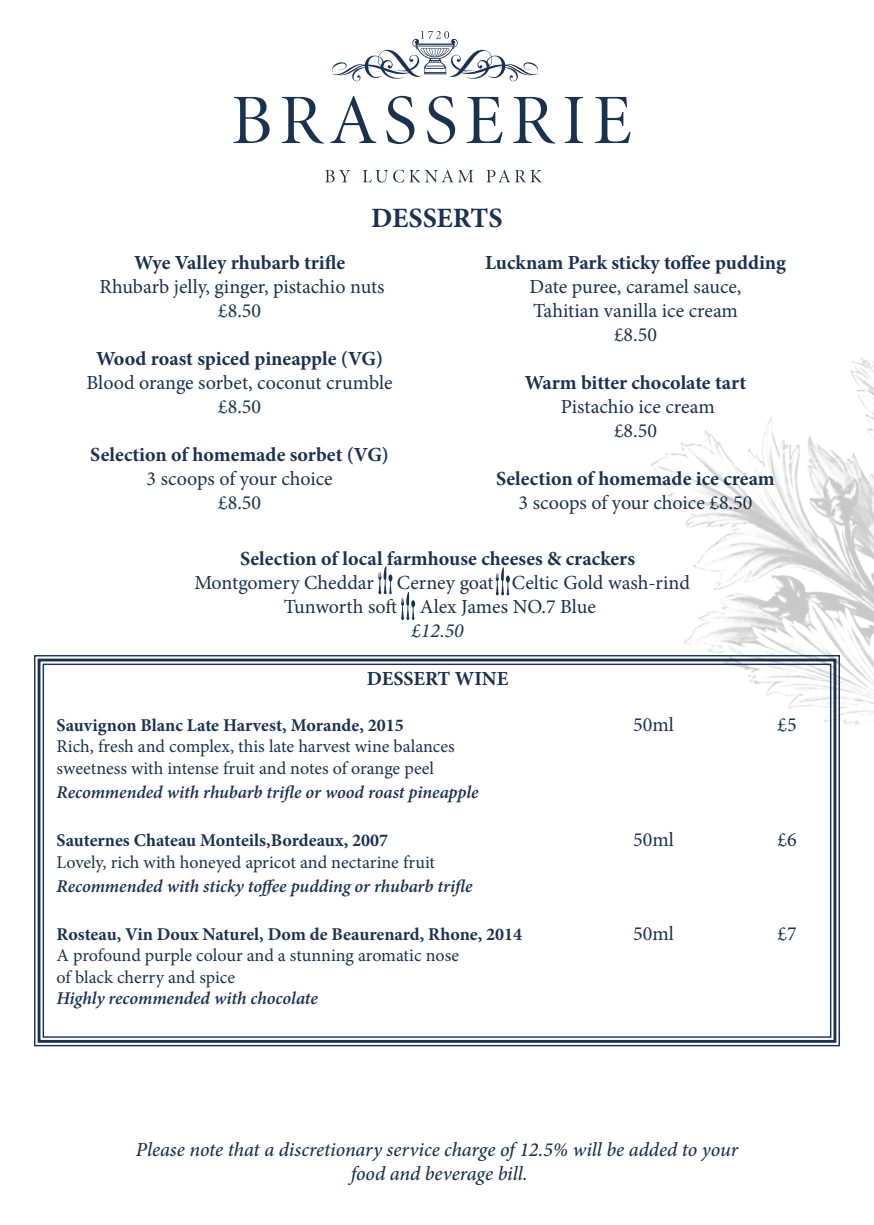
<style>
.page{position:relative;width:874px;height:1225px;background:#fff}
.page>*{position:absolute;margin:0;border:0;box-sizing:border-box;transform-origin:0 0}
.t1{font:700 28px "Minion Pro";color:#1a3150}
.t2{font:20px "Minion Pro";color:#1a3150}
.t3{font:700 20px "Minion Pro";color:#1a3150}
.t4{font:italic 500 20px "Minion Pro";letter-spacing:-.005em;color:#1a3150}
.t5{font:italic 20px "Minion Pro";color:#1a3150}
.t6{font:18px "Minion Pro";letter-spacing:-.005em;color:#1a3150}
.t7{font:italic 600 18px "Minion Pro";letter-spacing:-.005em;color:#1a3150}
.t8{font:700 18px "Minion Pro";color:#1a3150}
</style>
<div class="page">
<svg style="left:331px;top:31px;width:208px;height:51px"></svg>
<svg style="left:233px;top:97px;width:36px;height:46px"></svg>
<svg style="left:281px;top:97px;width:43px;height:46px"></svg>
<svg style="left:330px;top:96px;width:46px;height:47px"></svg>
<svg style="left:386px;top:96px;width:28px;height:48px"></svg>
<svg style="left:427px;top:96px;width:28px;height:48px"></svg>
<svg style="left:466px;top:97px;width:36px;height:46px"></svg>
<svg style="left:513px;top:97px;width:42px;height:46px"></svg>
<svg style="left:564px;top:97px;width:19px;height:46px"></svg>
<svg style="left:594px;top:97px;width:36px;height:46px"></svg>
<svg style="left:325px;top:170px;width:25px;height:12px"></svg>
<svg style="left:362px;top:170px;width:111px;height:12px"></svg>
<svg style="left:486px;top:170px;width:55px;height:12px"></svg>
<svg style="left:34px;top:655px;width:806px;height:392px"></svg>
<div style="left:38px;top:658px;width:798px;height:384px;border:3px solid #1a3150"></div>
<svg style="left:378px;top:566px;width:14px;height:28px"></svg>
<svg style="left:495px;top:567px;width:14px;height:28px"></svg>
<svg style="left:401px;top:592px;width:14px;height:28px"></svg>
<img style="left:602px;top:358px;width:271px;height:385px">
<p class="t1" style="left:371px;top:198px;width:133px">DESSERTS</p>
<p class="t3" style="left:134px;top:248px;width:212px">Wye Valley rhubarb trifle</p>
<p class="t2" style="left:99px;top:273px;width:286px">Rhubarb jelly, ginger, pistachio nuts</p>
<p class="t2" style="left:218px;top:297px;width:44px">£8.50</p>
<p class="t3" style="left:96px;top:344px;width:288px">Wood roast spiced pineapple (VG)</p>
<p class="t2" style="left:87px;top:369px;width:307px">Blood orange sorbet, coconut crumble</p>
<p class="t2" style="left:218px;top:393px;width:44px">£8.50</p>
<p class="t3" style="left:90px;top:440px;width:300px">Selection of homemade sorbet (VG)</p>
<p class="t2" style="left:146px;top:465px;width:188px">3 scoops of your choice</p>
<p class="t2" style="left:218px;top:489px;width:44px">£8.50</p>
<p class="t3" style="left:485px;top:248px;width:302px">Lucknam Park sticky toffee pudding</p>
<p class="t2" style="left:529px;top:273px;width:213px">Date puree, caramel sauce,</p>
<p class="t2" style="left:532px;top:297px;width:206px">Tahitian vanilla ice cream</p>
<p class="t2" style="left:613px;top:321px;width:44px">£8.50</p>
<p class="t3" style="left:524px;top:368px;width:222px">Warm bitter chocolate tart</p>
<p class="t2" style="left:560px;top:393px;width:155px">Pistachio ice cream</p>
<p class="t2" style="left:613px;top:417px;width:44px">£8.50</p>
<p class="t3" style="left:496px;top:464px;width:280px">Selection of homemade ice cream</p>
<p class="t2" style="left:518px;top:489px;width:235px">3 scoops of your choice £8.50</p>
<p class="t3" style="left:240px;top:544px;width:396px">Selection of local farmhouse cheeses &amp; crackers</p>
<p class="t2" style="left:194px;top:569px;width:497px">Montgomery Cheddar Cerney goat Celtic Gold wash-rind</p>
<p class="t2" style="left:284px;top:593px;width:313px">Tunworth soft Alex James NO.7 Blue</p>
<p class="t5" style="left:411px;top:617px;width:54px">£12.50</p>
<p class="t3" style="left:366px;top:664px;width:143px">DESSERT WINE</p>
<p class="t8" style="left:57px;top:712px;width:348px">Sauvignon Blanc Late Harvest, Morande, 2015</p>
<p class="t2" style="left:633px;top:711px;width:42px">50ml</p>
<p class="t2" style="left:777px;top:711px;width:21px">£5</p>
<p class="t6" style="left:57px;top:734px;width:399px">Rich, fresh and complex, this late harvest wine balances</p>
<p class="t6" style="left:57px;top:756px;width:378px">sweetness with intense fruit and notes of orange peel</p>
<p class="t7" style="left:57px;top:779px;width:423px">Recommended with rhubarb trifle or wood roast pineapple</p>
<p class="t8" style="left:57px;top:827px;width:333px">Sauternes Chateau Monteils,Bordeaux, 2007</p>
<p class="t2" style="left:633px;top:826px;width:42px">50ml</p>
<p class="t2" style="left:777px;top:826px;width:21px">£6</p>
<p class="t6" style="left:57px;top:849px;width:380px">Lovely, rich with honeyed apricot and nectarine fruit</p>
<p class="t7" style="left:57px;top:873px;width:417px">Recommended with sticky toffee pudding or rhubarb trifle</p>
<p class="t8" style="left:57px;top:921px;width:467px">Rosteau, Vin Doux Naturel, Dom de Beaurenard, Rhone, 2014</p>
<p class="t2" style="left:633px;top:919px;width:42px">50ml</p>
<p class="t2" style="left:777px;top:919px;width:21px">£7</p>
<p class="t6" style="left:57px;top:943px;width:404px">A profound purple colour and a stunning aromatic nose</p>
<p class="t6" style="left:57px;top:965px;width:180px">of black cherry and spice</p>
<p class="t7" style="left:57px;top:986px;width:262px">Highly recommended with chocolate</p>
<p class="t4" style="left:136px;top:1136px;width:603px">Please note that a discretionary service charge of 12.5% will be added to your</p>
<p class="t4" style="left:351px;top:1160px;width:178px">food and beverage bill.</p>
</div>
